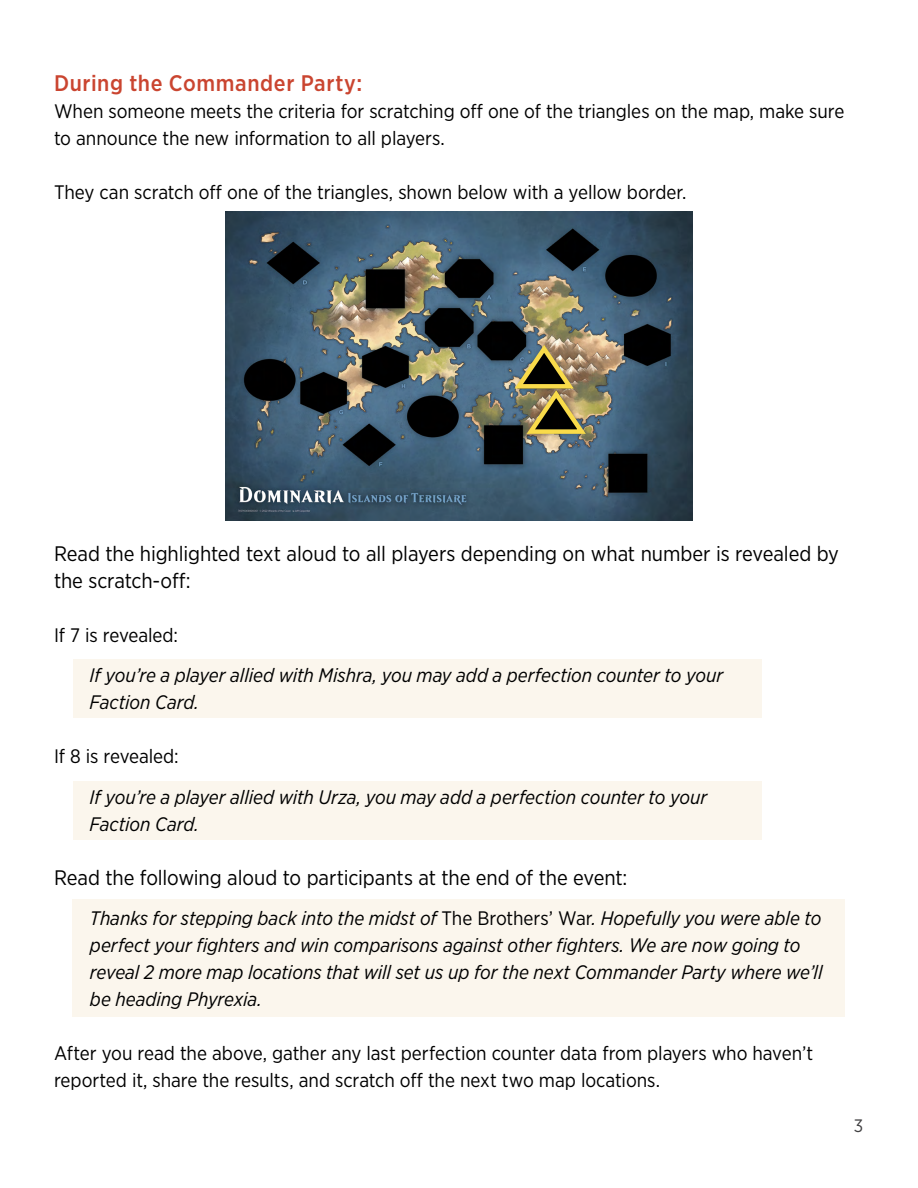
<style>
.page{position:relative;width:918px;height:1188px;background:#fff}
.page>*{position:absolute;margin:0;border:0;box-sizing:border-box;transform-origin:0 0}
.t1{font:500 22.5px "Gotham Narrow";letter-spacing:.03em;color:#ca4530}
.t2{font:21px/27px "Gotham Narrow";letter-spacing:-.005em;color:#000}
.t3{font:italic 19.5px/27px "Gotham Narrow";letter-spacing:-.005em;color:#000}
.t4{font:19.5px/27px "Gotham Narrow";letter-spacing:-.005em;color:#000}
.t5{font:18px "Gotham Narrow";color:#414042}
.s1{font-style:normal}
</style>
<div class="page">
<div style="left:73px;top:899px;width:772px;height:118px;background:#fbf6ed"></div>
<div style="left:73px;top:660px;width:688px;height:58px;background:#fbf6ed"></div>
<div style="left:73px;top:781px;width:688px;height:59px;background:#fbf6ed"></div>
<img style="left:226px;top:212px;width:466px;height:308px">
<img style="left:510px;top:343px;width:80px;height:93px">
<p class="t1" style="left:54px;top:69px;width:310px">During the Commander Party:</p>
<p class="t4" style="left:54px;top:98px;width:792px">When someone meets the criteria for scratching off one of the triangles on the map, make sure to announce the new information to all players.</p>
<p class="t4" style="left:54px;top:179px;width:634px">They can scratch off one of the triangles, shown below with a yellow border.</p>
<p class="t2" style="left:54px;top:539px;width:787px">Read the highlighted text aloud to all players depending on what number is revealed by the scratch-off:</p>
<p class="t4" style="left:54px;top:621px;width:126px">If 7 is revealed:</p>
<p class="t3" style="left:90px;top:661px;width:635px">If you’re a player allied with Mishra, you may add a perfection counter to your<br>Faction Card.</p>
<p class="t4" style="left:54px;top:742px;width:126px">If 8 is revealed:</p>
<p class="t3" style="left:90px;top:783px;width:619px">If you’re a player allied with Urza, you may add a perfection counter to your<br>Faction Card.</p>
<p class="t2" style="left:54px;top:863px;width:575px">Read the following aloud to participants at the end of the event:</p>
<p class="t3" style="left:90px;top:904px;width:734px">Thanks for stepping back into the midst of <span class="s1">The Brothers’ War</span>. Hopefully you were able to perfect your fighters and win comparisons against other fighters. We are now going to reveal 2 more map locations that will set us up for the next Commander Party where we’ll be heading Phyrexia.</p>
<p class="t4" style="left:54px;top:1039px;width:761px">After you read the above, gather any last perfection counter data from players who haven’t reported it, share the results, and scratch off the next two map locations.</p>
<p class="t5" style="left:854px;top:1114px;width:11px">3</p>
</div>
